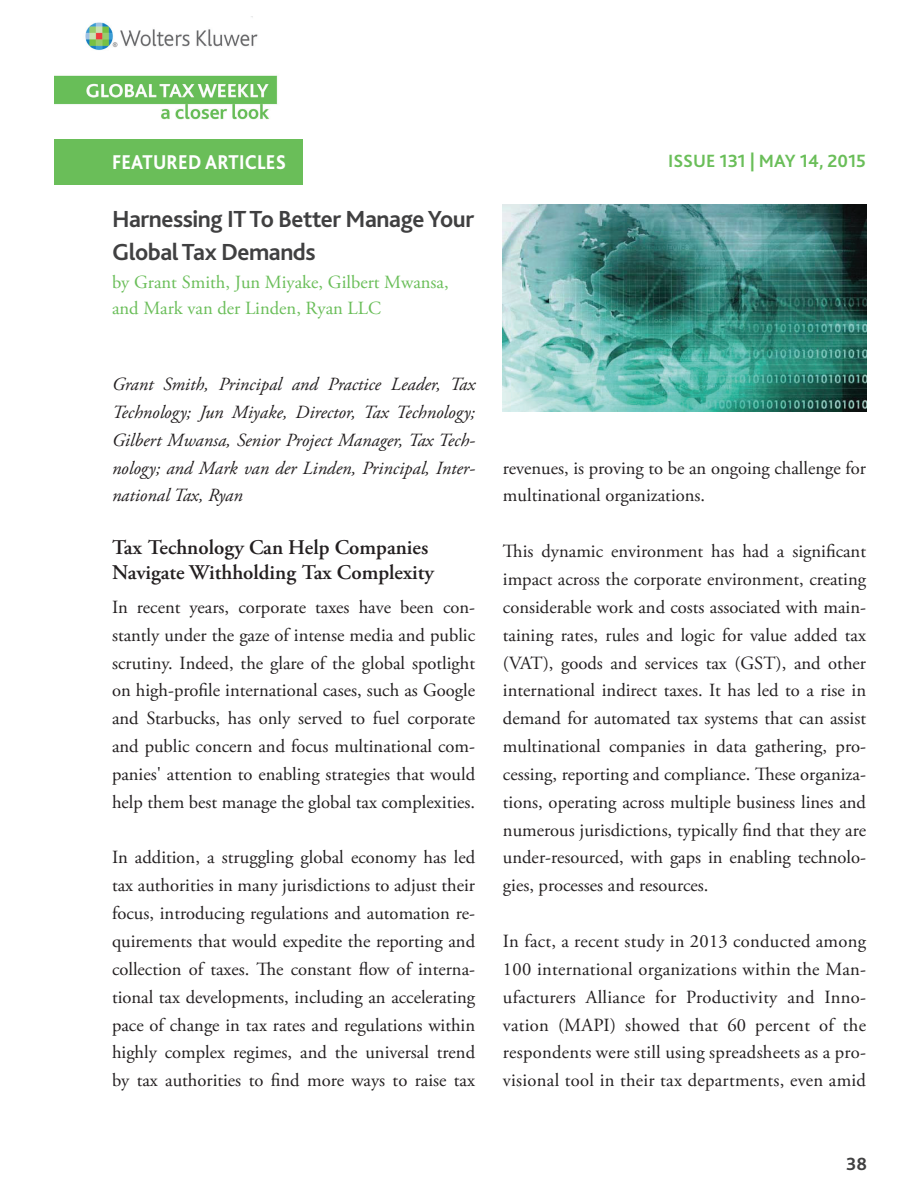
<style>
.page{position:relative;width:918px;height:1188px;background:#fff}
.page>*{position:absolute;margin:0;border:0;box-sizing:border-box;transform-origin:0 0}
.t1{font:700 24.3px/33.6px "Bliss 2";letter-spacing:-.02em;color:#404041}
.t2{font:600 20.85px/25px "Adobe Garamond Pro";color:#231f20}
.t3{font:800 20.85px "Bliss 2";letter-spacing:.01em;color:#fff;scale:.9 1}
.t4{font:18.6px/27.9px "Adobe Garamond Pro";color:#231f20;text-align:justify}
.t5{font:italic 18.6px/27.9px "Adobe Garamond Pro";color:#231f20;text-align:justify}
.t6{font:18.6px/25.7px "Adobe Garamond Pro";color:#6abe59}
.t7{font:700 18.6px "Bliss 2";color:#6abe59}
.t8{font:700 18.6px "Bliss 2";color:#404041}
</style>
<div class="page">
<div style="left:54px;top:140px;width:248px;height:45px;background:#6abe59"></div>
<img style="left:503px;top:205px;width:363px;height:207px">
<img style="left:54px;top:16px;width:224px;height:104px">
<p class="t3" style="left:112px;top:149px;width:195px">FEATURED ARTICLES</p>
<p class="t7" style="left:668px;top:149px;width:199px">ISSUE 131 | MAY 14, 2015</p>
<h1 class="t1" style="left:112px;top:201px;width:364px">Harnessing IT To Better Manage Your<br>Global Tax Demands</h1>
<p class="t6" style="left:112px;top:271px;width:338px">by Grant Smith, Jun Miyake, Gilbert Mwansa, and Mark van der Linden, Ryan LLC</p>
<p class="t5" style="left:112px;top:371px;width:365px">Grant Smith, Principal and Practice Leader, Tax Technology; Jun Miyake, Director, Tax Technology; Gilbert Mwansa, Senior Project Manager, Tax Tech&shy;nology; and Mark van der Linden, Principal, Inter&shy;national Tax, Ryan</p>
<p class="t2" style="left:112px;top:535px;width:323px">Tax Technology Can Help Companies<br>Navigate Withholding Tax Complexity</p>
<p class="t4" style="left:112px;top:594px;width:365px">In recent years, corporate taxes have been con&shy;stantly under the gaze of intense media and public scrutiny. Indeed, the glare of the global spotlight on high-profile international cases, such as Google and Starbucks, has only served to fuel corporate and public concern and focus multinational com&shy;panies' attention to enabling strategies that would help them best manage the global tax complexities.</p>
<p class="t4" style="left:112px;top:845px;width:365px">In addition, a struggling global economy has led tax authorities in many jurisdictions to adjust their focus, introducing regulations and automation re&shy;quirements that would expedite the reporting and collection of taxes. The constant flow of interna&shy;tional tax developments, including an accelerating pace of change in tax rates and regulations within highly complex regimes, and the universal trend by tax authorities to find more ways to raise tax</p>
<p class="t4" style="left:503px;top:455px;width:365px">revenues, is proving to be an ongoing challenge for multinational organizations.</p>
<p class="t4" style="left:503px;top:539px;width:365px">This dynamic environment has had a significant impact across the corporate environment, creating considerable work and costs associated with main&shy;taining rates, rules and logic for value added tax (VAT), goods and services tax (GST), and other international indirect taxes. It has led to a rise in demand for automated tax systems that can assist multinational companies in data gathering, pro&shy;cessing, reporting and compliance. These organiza&shy;tions, operating across multiple business lines and numerous jurisdictions, typically find that they are under-resourced, with gaps in enabling technolo&shy;gies, processes and resources.</p>
<p class="t4" style="left:503px;top:929px;width:365px">In fact, a recent study in 2013 conducted among 100 international organizations within the Man&shy;ufacturers Alliance for Productivity and Inno&shy;vation (MAPI) showed that 60 percent of the respondents were still using spreadsheets as a pro&shy;visional tool in their tax departments, even amid</p>
<p class="t8" style="left:846px;top:1152px;width:22px">38</p>
</div>
